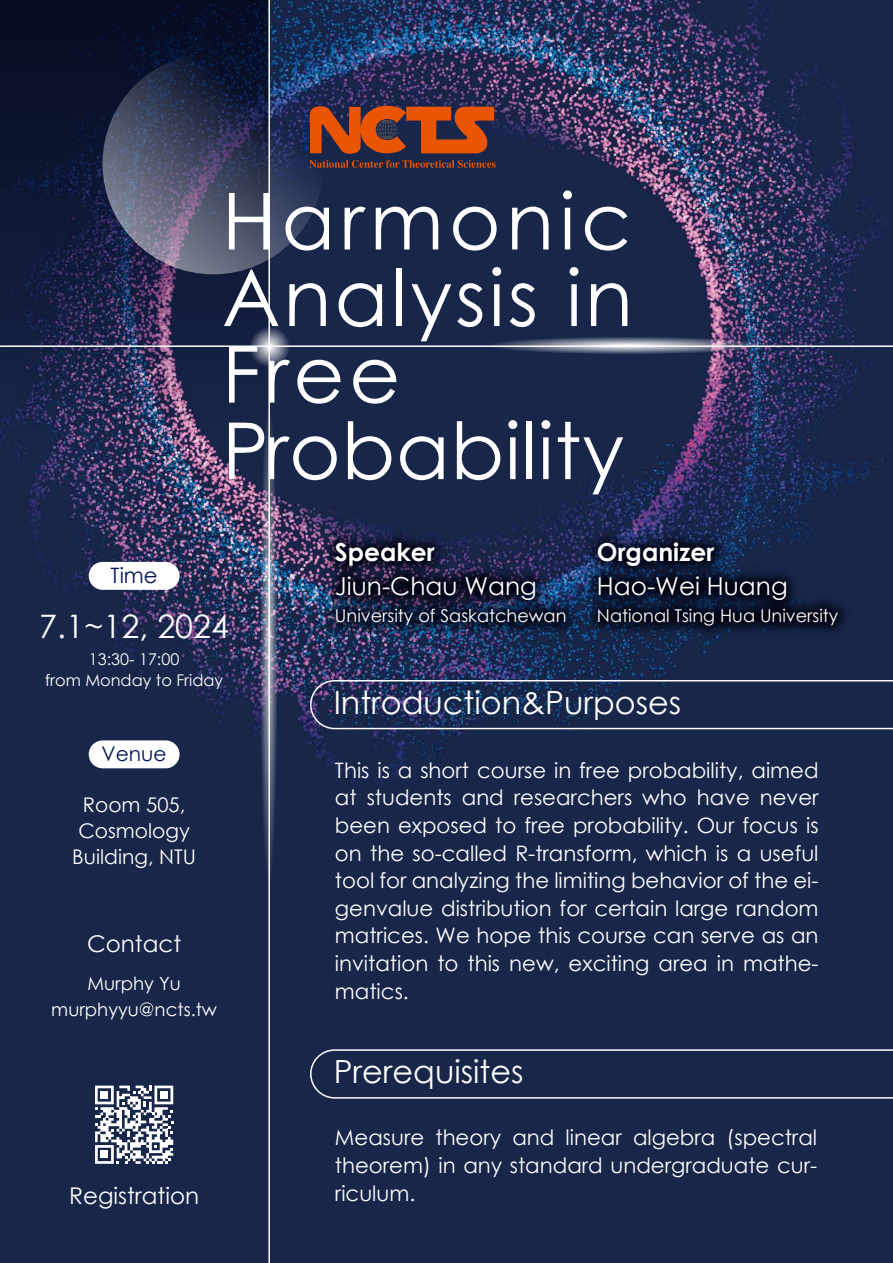
<style>
.page{position:relative;width:893px;height:1263px;background:#fff}
.page>*{position:absolute;margin:0;border:0;box-sizing:border-box;transform-origin:0 0}
.t1{font:78.68px/76.6px "Century Gothic";letter-spacing:.04em;color:#fff}
.t2{font:32.33px "Century Gothic";color:#fff}
.t3{font:31.88px "Century Gothic";color:#fff}
.t4{font:24.75px "Century Gothic";color:#fff}
.t5{font:700 24.75px "Century Gothic";color:#fff}
.t6{font:23.02px "Century Gothic";color:#fff}
.t7{font:21.23px/27.7px "Century Gothic";color:#fff;text-align:justify}
.t8{font:21.23px "Century Gothic";color:#001655}
.t9{font:20.17px/26.2px "Century Gothic";color:#fff;text-align:center}
.t10{font:20.17px "Century Gothic";color:#001655}
.t11{font:18.15px/26.2px "Century Gothic";color:#fff;text-align:center}
.t12{font:17.7px "Century Gothic";color:#fff}
.t13{font:16.12px/20.2px "Century Gothic";color:#fff;text-align:center}
</style>
<div class="page">
<img style="left:0;top:0;width:893px;height:1263px">
<svg style="left:0;top:0;width:268px;height:430px;background:#181e3f"></svg>
<svg style="left:103px;top:53px;width:221px;height:221px;background:#414763"></svg>
<svg style="left:309px;top:160px;width:187px;height:8px"></svg>
<svg style="left:310px;top:106px;width:184px;height:48px;background:#9f441d"></svg>
<hr style="left:268px;top:0;width:2px;height:1263px;background:#fff">
<hr style="left:0;top:345px;width:893px;height:2px;background:#fff">
<svg style="left:309px;top:685px;width:584px;height:45px;background:#213054"></svg>
<svg style="left:309px;top:1048px;width:584px;height:51px;background:#253353"></svg>
<svg style="left:95px;top:1085px;width:78px;height:79px"></svg>
<div style="left:100px;top:1091px;width:8px;height:8px;background:#fff"></div>
<div style="left:160px;top:1091px;width:8px;height:8px;background:#fff"></div>
<div style="left:100px;top:1150px;width:8px;height:8px;background:#fff"></div>
<div style="left:89px;top:740px;width:91px;height:28px;background:#fff;border-radius:14px"></div>
<div style="left:89px;top:562px;width:91px;height:28px;background:#fff;border-radius:14px"></div>
<img style="left:277px;top:482px;width:616px;height:203px">
<img style="left:485px;top:336px;width:284px;height:18px">
<img style="left:260px;top:398px;width:18px;height:493px;border-radius:50%">
<svg style="left:249px;top:326px;width:41px;height:41px"></svg>
<h1 class="t1" style="left:222px;top:182px;width:412px">Harmonic<br>Analysis in<br>Free<br>Probability</h1>
<p class="t8" style="left:111px;top:560px;width:49px">Time</p>
<h2 class="t2" style="left:39px;top:603px;width:191px">7.1~12, 2024</h2>
<p class="t13" style="left:45px;top:649px;width:179px">13:30- 17:00<br>from Monday to Friday</p>
<p class="t10" style="left:102px;top:740px;width:67px">Venue</p>
<p class="t9" style="left:72px;top:791px;width:125px">Room 505,<br>Cosmology<br>Building, NTU</p>
<p class="t6" style="left:87px;top:927px;width:96px">Contact</p>
<p class="t11" style="left:51px;top:970px;width:167px">Murphy Yu murphyyu@ncts.tw</p>
<p class="t6" style="left:69px;top:1180px;width:131px">Registration</p>
<p class="t5" style="left:335px;top:533px;width:101px">Speaker</p>
<p class="t4" style="left:335px;top:569px;width:203px">Jiun-Chau Wang</p>
<p class="t12" style="left:335px;top:603px;width:233px">University of Saskatchewan</p>
<p class="t5" style="left:597px;top:533px;width:119px">Organizer</p>
<p class="t4" style="left:597px;top:569px;width:192px">Hao-Wei Huang</p>
<p class="t12" style="left:597px;top:603px;width:243px">National Tsing Hua University</p>
<h3 class="t3" style="left:334px;top:680px;width:349px">Introduction&amp;Purposes</h3>
<p class="t7" style="left:335px;top:756px;width:485px">This is a short course in free probability, aimed at students and researchers who have never been exposed to free probability. Our focus is on the so-called R-transform, which is a useful tool for analyzing the limiting behavior of the ei&shy;genvalue distribution for certain large random matrices. We hope this course can serve as an invitation to this new, exciting area in mathe&shy;matics.</p>
<h3 class="t3" style="left:334px;top:1049px;width:191px">Prerequisites</h3>
<p class="t7" style="left:335px;top:1123px;width:484px">Measure theory and linear algebra (spectral theorem) in any standard undergraduate cur&shy;riculum.</p>
</div>
